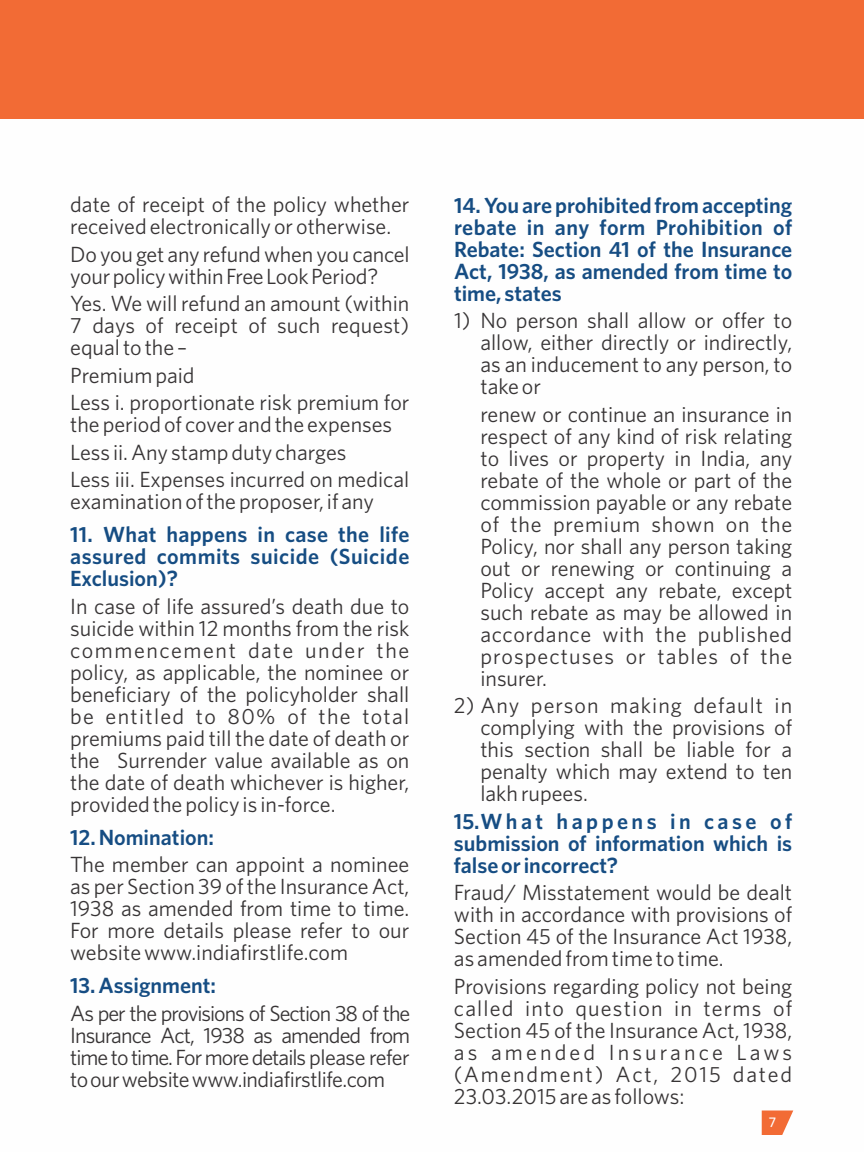
<style>
.page{position:relative;width:864px;height:1152px;background:#fff}
.page>*{position:absolute;margin:0;border:0;box-sizing:border-box;transform-origin:0 0}
.t1{font:22px/22px "Whitney";color:#373435;text-align:justify}
.t2{font:600 22px/22px "Whitney";color:#164d83;text-align:justify}
.t3{font:500 14px "Whitney";color:#fefefe}
</style>
<div class="page">
<div style="left:0;top:0;width:864px;height:119px;background:#f26b35"></div>
<svg style="left:762px;top:1111px;width:31px;height:24px"></svg>
<p class="t1" style="left:70px;top:195px;width:341px">date of receipt of the policy whether received electronically or otherwise.</p>
<p class="t1" style="left:70px;top:245px;width:341px">Do you get any refund when you cancel yourpolicywithinFreeLookPeriod?</p>
<p class="t1" style="left:70px;top:294px;width:341px">Yes. We will refund an amount (within 7 days of receipt of such request) equal to the –</p>
<p class="t1" style="left:70px;top:363px;width:341px;line-height:27.6px">Premium paid<br>Less i. proportionate risk premium for</p>
<p class="t1" style="left:70px;top:413px;width:341px;line-height:27.6px;text-align:left">the period of cover and the expenses<br>Less ii. Any stamp duty charges<br>Less iii. Expenses incurred on medical</p>
<p class="t1" style="left:70px;top:492px;width:305px">examination of the proposer, if any</p>
<p class="t2" style="left:70px;top:525px;width:341px">11. What happens in case the life assured commits suicide (Suicide Exclusion)?</p>
<p class="t1" style="left:70px;top:597px;width:341px">In case of life assured’s death due to suicide within 12 months from the risk commencement date under the policy, as applicable, the nominee or beneficiary of the policyholder shall be entitled to 80% of the total premiums paid till the date of death or the Surrender value available as on the date of death whichever is higher, provided the policy is in-force.</p>
<p class="t2" style="left:70px;top:828px;width:145px">12. Nomination:</p>
<p class="t1" style="left:70px;top:855px;width:341px">The member can appoint a nominee as per Section 39 of the Insurance Act, 1938 as amended from time to time.<br>For more details please refer to our website www.indiafirstlife.com</p>
<p class="t2" style="left:70px;top:976px;width:147px">13. Assignment:</p>
<p class="t1" style="left:70px;top:1004px;width:342px">As per the provisions of Section 38 of the Insurance Act, 1938 as amended from time to time. For more details please refer toourwebsitewww.indiafirstlife.com</p>
<p class="t2" style="left:454px;top:196px;width:340px">14. You are prohibited from accepting rebate in any form Prohibition of Rebate: Section 41 of the Insurance Act, 1938, as amended from time to time, states</p>
<p class="t1" style="left:480px;top:311px;width:313px;text-indent:-26px">1) No person shall allow or offer to allow, either directly or indirectly, as an inducement to any person, to take or</p>
<p class="t1" style="left:480px;top:405px;width:314px">renew or continue an insurance in respect of any kind of risk relating to lives or property in India, any rebate of the whole or part of the commission payable or any rebate of the premium shown on the Policy, nor shall any person taking out or renewing or continuing a Policy accept any rebate, except such rebate as may be allowed in accordance with the published prospectuses or tables of the insurer.</p>
<p class="t1" style="left:480px;top:696px;width:313px;text-indent:-26px">2) Any person making default in complying with the provisions of this section shall be liable for a penalty which may extend to ten lakh rupees.</p>
<p class="t2" style="left:454px;top:812px;width:340px">15. What happens in case of submission of information which is false or incorrect?</p>
<p class="t1" style="left:454px;top:883px;width:340px">Fraud/ Misstatement would be dealt with in accordance with provisions of Section 45 of the Insurance Act 1938, as amended from time to time.</p>
<p class="t1" style="left:454px;top:977px;width:340px">Provisions regarding policy not being called into question in terms of Section 45 of the Insurance Act, 1938, as amended Insurance Laws (Amendment) Act, 2015 dated 23.03.2015 are as follows:</p>
<p class="t3" style="left:769px;top:1117px;width:9px">7</p>
</div>
